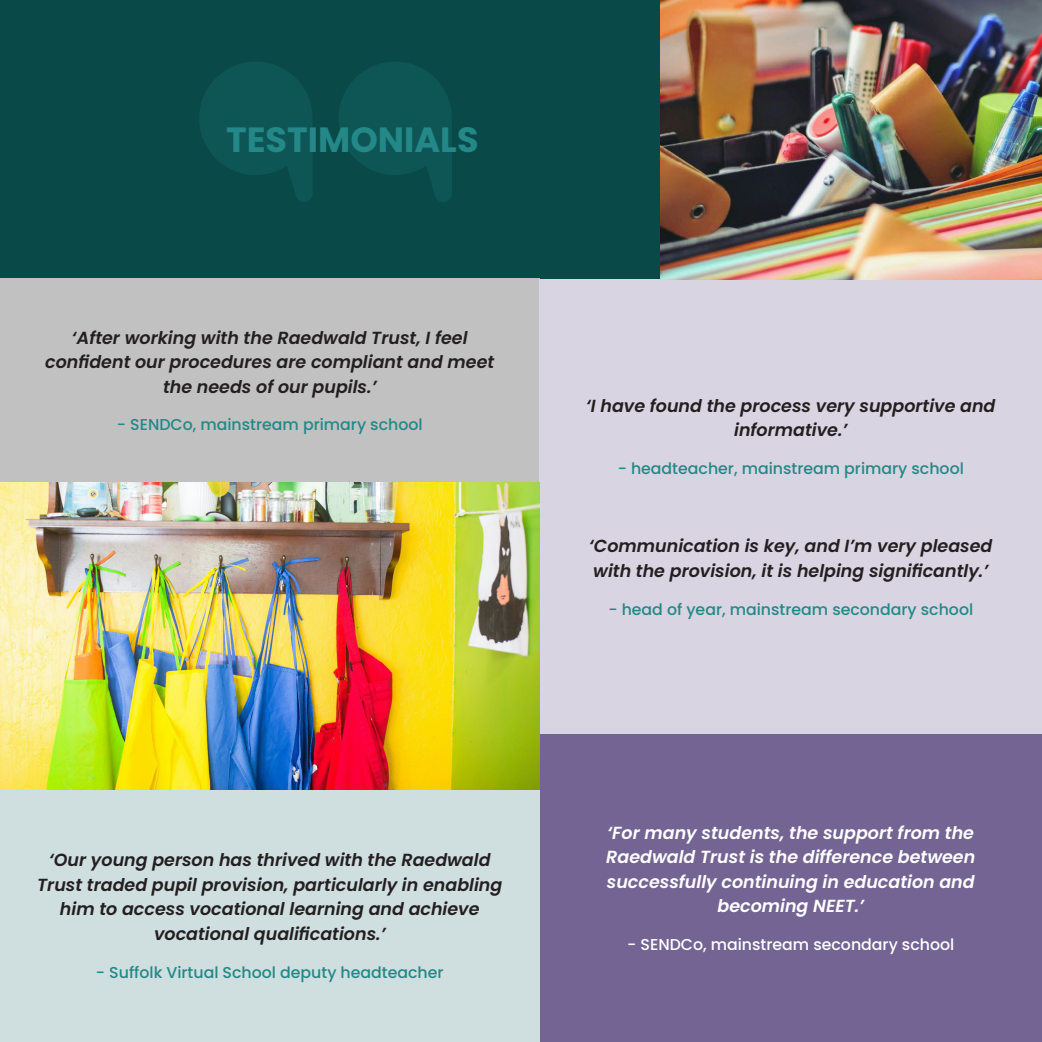
<style>
.page{position:relative;width:1042px;height:1042px;background:#fff}
.page>*{position:absolute;margin:0;border:0;box-sizing:border-box;transform-origin:0 0}
.Heading_Hero{font:700 35px "Poppins";color:#238887}
.Tetimonial_Text{font:italic 600 17.5px/24.5px "Poppins";color:#231f20;text-align:center}
.Tetimonial_Text-2{font:italic 600 17.5px/24.5px "Poppins";color:#fff;text-align:center}
.Testimnial_Author{font:500 15.75px "Poppins";color:#238887}
.Testimnial_Author-2{font:500 15.75px "Poppins";color:#fff}
</style>
<div class="page">
<div style="left:0;top:0;width:661px;height:279px;background:#094a49"></div>
<svg style="left:200px;top:62px;width:112px;height:140px"></svg>
<svg style="left:339px;top:62px;width:113px;height:140px"></svg>
<div style="left:539px;top:734px;width:503px;height:308px;background:#746493"></div>
<div style="left:0;top:790px;width:539px;height:252px;background:#cfdedf"></div>
<div style="left:0;top:279px;width:539px;height:204px;background:#c2c1c2"></div>
<div style="left:539px;top:279px;width:503px;height:455px;background:#d9d4e2"></div>
<img style="left:0;top:483px;width:539px;height:307px">
<img style="left:661px;top:0;width:381px;height:279px">
<p class="Heading_Hero" style="left:226px;top:119px;width:254px">TESTIMONIALS</p>
<p class="Tetimonial_Text" style="left:45px;top:325px;width:451px">‘After working with the Raedwald Trust, I feel confident our procedures are compliant and meet the needs of our pupils.’</p>
<p class="Testimnial_Author" style="left:117px;top:416px;width:307px">- SENDCo, mainstream primary school</p>
<p class="Tetimonial_Text" style="left:37px;top:848px;width:467px">‘Our young person has thrived with the Raedwald Trust traded pupil provision, particularly in enabling him to access vocational learning and achieve vocational qualifications.’</p>
<p class="Testimnial_Author" style="left:96px;top:963px;width:349px">- Suffolk Virtual School deputy headteacher</p>
<p class="Tetimonial_Text" style="left:586px;top:393px;width:411px">‘I have found the process very supportive and informative.’</p>
<p class="Testimnial_Author" style="left:618px;top:459px;width:348px">- headteacher, mainstream primary school</p>
<p class="Tetimonial_Text" style="left:589px;top:534px;width:405px;text-align:left">‘Communication is key, and I’m very pleased with the provision, it is helping significantly.’</p>
<p class="Testimnial_Author" style="left:608px;top:600px;width:366px">- head of year, mainstream secondary school</p>
<p class="Tetimonial_Text-2" style="left:606px;top:820px;width:370px">‘For many students, the support from the Raedwald Trust is the difference between successfully continuing in education and becoming NEET.’</p>
<p class="Testimnial_Author-2" style="left:627px;top:935px;width:328px">- SENDCo, mainstream secondary school</p>
</div>
